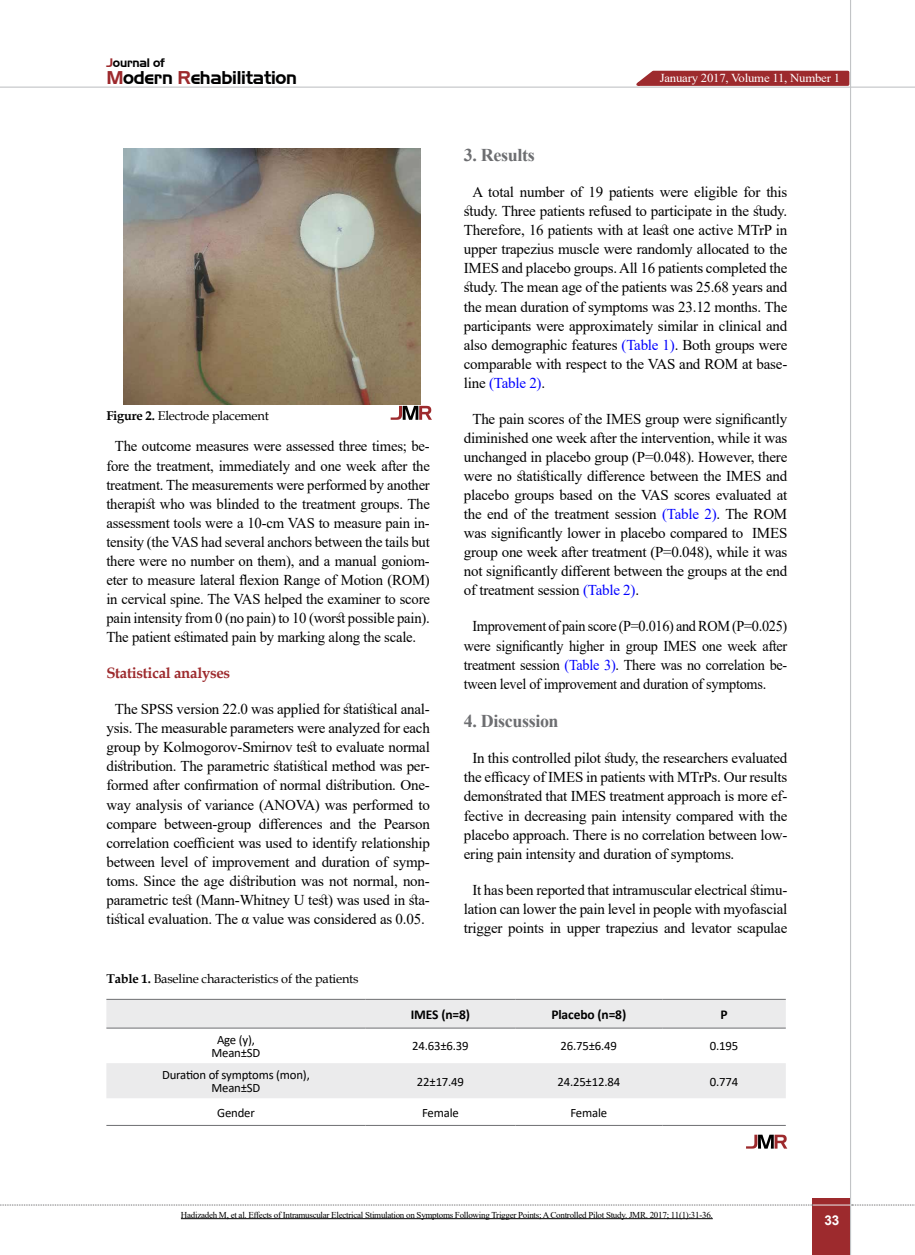
<style>
.page{position:relative;width:915px;height:1255px;background:#fff}
.page>*{position:absolute;margin:0;border:0;box-sizing:border-box;transform-origin:0 0}
.t1{font:700 18px "Times New Roman";letter-spacing:-.02em;color:#6d6e71}
.t2{font:18px "Aero Regular SWFTE";letter-spacing:-.015em;color:#000}
.t3{font:15px/19px "Times New Roman";letter-spacing:-.015em;color:#000;text-align:justify}
.t4{font:15px/19px "Times New Roman";letter-spacing:-.015em;color:#000;text-align:justify;scale:.95 1}
.t5{font:700 15px "Book Antiqua";letter-spacing:-.02em;color:#9d2a2d}
.t6{font:700 13.5px "Calibri";letter-spacing:-.01em;color:#000}
.t7{font:700 13.5px "Arial";color:#fff}
.t8{font:12.75px/13.5px "Calibri";letter-spacing:-.015em;color:#000;text-align:center}
.t9{font:12.75px "Book Antiqua";letter-spacing:-.015em;color:#000}
.t10{font:12.15px "Times New Roman";letter-spacing:-.015em;color:#fff;scale:1.05 1}
.t11{font:12px "Aero Regular SWFTE";letter-spacing:-.015em;color:#000}
.t12{font:9px "Times New Roman";letter-spacing:-.03em;color:#000}
.s1{color:#9d2a2d}
.s2{font-weight:700}
.s3{color:#00f}
</style>
<div class="page">
<div style="left:812px;top:1198px;width:38px;height:56px;background:#9d2a2d"></div>
<hr style="left:849px;top:0;width:1px;height:1254px;background:#c2c4c6">
<hr style="left:0;top:87px;width:914px;height:1px;background:#c2c4c6">
<hr style="left:812px;top:1204px;width:38px;height:1px;background:#ebebec">
<svg style="left:0;top:1204px;width:812px;height:1px"></svg>
<svg style="left:851px;top:1204px;width:64px;height:1px"></svg>
<hr style="left:181px;top:1218px;width:531px;height:1px;background:#000">
<img style="left:123px;top:149px;width:297px;height:255px">
<svg style="left:390px;top:406px;width:42px;height:14px"></svg>
<svg style="left:106px;top:999px;width:679px;height:99px;fill:#ebebec"></svg>
<hr style="left:106px;top:998px;width:259px;height:1px;background:#6d6e71">
<hr style="left:365px;top:998px;width:150px;height:1px;background:#6d6e71">
<hr style="left:515px;top:998px;width:147px;height:1px;background:#6d6e71">
<hr style="left:662px;top:998px;width:123px;height:1px;background:#6d6e71">
<hr style="left:106px;top:1027px;width:259px;height:1px;background:#6d6e71">
<hr style="left:365px;top:1027px;width:150px;height:1px;background:#6d6e71">
<hr style="left:515px;top:1027px;width:147px;height:1px;background:#6d6e71">
<hr style="left:662px;top:1027px;width:123px;height:1px;background:#6d6e71">
<hr style="left:106px;top:1124px;width:259px;height:1px;background:#6d6e71">
<hr style="left:365px;top:1124px;width:150px;height:1px;background:#6d6e71">
<hr style="left:515px;top:1124px;width:147px;height:1px;background:#6d6e71">
<hr style="left:662px;top:1124px;width:123px;height:1px;background:#6d6e71">
<svg style="left:746px;top:1134px;width:41px;height:14px"></svg>
<svg style="left:629px;top:69px;width:221px;height:18px;background:#b05658"></svg>
<p class="t11" style="left:106px;top:55px;width:60px"><span class="s1">J</span>ournal of</p>
<p class="t2" style="left:106px;top:67px;width:192px"><span class="s1">M</span>odern <span class="s1">R</span>ehabilitation</p>
<p class="t9" style="left:106px;top:406px;width:164px"><span class="s2">Figure 2.</span> Electrode placement</p>
<p class="t3" style="left:106px;top:436px;width:325px;text-indent:9px">The outcome measures were assessed three times; be&shy;fore the treatment, immediately and one week after the treatment. The measurements were performed by another therapist who was blinded to the treatment groups. The assessment tools were a 10-cm VAS to measure pain in&shy;tensity (the VAS had several anchors between the tails but there were no number on them), and a manual goniom&shy;eter to measure lateral flexion Range of Motion (ROM) in cervical spine. The VAS helped the examiner to score pain intensity from 0 (no pain) to 10 (worst possible pain).<br>The patient estimated pain by marking along the scale.</p>
<p class="t5" style="left:106px;top:662px;width:125px">Statistical analyses</p>
<p class="t3" style="left:106px;top:699px;width:325px;text-align:center">The SPSS version 22.0 was applied for statistical anal&shy;ysis. The measurable parameters were analyzed for each group by Kolmogorov-Smirnov test to evaluate normal distribution. The parametric statistical method was per&shy;formed after confirmation of normal distribution. One&shy;way analysis of variance (ANOVA) was performed to compare between-group differences and the Pearson correlation coefficient was used to identify relationship between level of improvement and duration of symp&shy;toms. Since the age distribution was not normal, non&shy;parametric test (Mann-Whitney U test) was used in sta&shy;tistical evaluation. The α value was considered as 0.05.</p>
<p class="t9" style="left:106px;top:969px;width:253px"><span class="s2">Table 1.</span> Baseline characteristics of the patients</p>
<p class="t10" style="left:659px;top:69px;width:173px">January 2017, Volume 11, Number 1</p>
<p class="t1" style="left:463px;top:142px;width:72px">3. Results</p>
<p class="t3" style="left:463px;top:182px;width:325px;text-indent:9px">A total number of 19 patients were eligible for this study. Three patients refused to participate in the study.<br>Therefore, 16 patients with at least one active MTrP in upper trapezius muscle were randomly allocated to the IMES and placebo groups. All 16 patients completed the study. The mean age of the patients was 25.68 years and the mean duration of symptoms was 23.12 months. The participants were approximately similar in clinical and also demographic features <span class="s3">(Table 1)</span>. Both groups were comparable with respect to the VAS and ROM at base&shy;line <span class="s3">(Table 2)</span>.</p>
<p class="t3" style="left:463px;top:409px;width:325px;text-indent:9px">The pain scores of the IMES group were significantly diminished one week after the intervention, while it was unchanged in placebo group (P=0.048). However, there were no statistically difference between the IMES and placebo groups based on the VAS scores evaluated at the end of the treatment session <span class="s3">(Table 2)</span>. The ROM was significantly lower in placebo compared to IMES group one week after treatment (P=0.048), while it was not significantly different between the groups at the end of treatment session <span class="s3">(Table 2)</span>.</p>
<p class="t4" style="left:463px;top:616px;width:342px;text-indent:9px">Improvement of pain score (P=0.016) and ROM (P=0.025) were significantly higher in group IMES one week after treatment session <span class="s3">(Table 3)</span>. There was no correlation be&shy;tween level of improvement and duration of symptoms.</p>
<p class="t1" style="left:463px;top:708px;width:96px">4. Discussion</p>
<p class="t3" style="left:463px;top:748px;width:325px;text-indent:9px">In this controlled pilot study, the researchers evaluated the efficacy of IMES in patients with MTrPs. Our results demonstrated that IMES treatment approach is more ef&shy;fective in decreasing pain intensity compared with the placebo approach. There is no correlation between low&shy;ering pain intensity and duration of symptoms.</p>
<p class="t3" style="left:463px;top:879px;width:325px;text-align:center">It has been reported that intramuscular electrical stimu&shy;lation can lower the pain level in people with myofascial trigger points in upper trapezius and levator scapulae</p>
<p class="t6" style="left:410px;top:1004px;width:61px">IMES (n=8)</p>
<p class="t6" style="left:551px;top:1004px;width:76px">Placebo (n=8)</p>
<p class="t6" style="left:720px;top:1004px;width:9px">P</p>
<p class="t8" style="left:211px;top:1032px;width:50px">Age (y),<br>Mean±SD</p>
<p class="t8" style="left:412px;top:1039px;width:58px">24.63±6.39</p>
<p class="t8" style="left:560px;top:1039px;width:58px">26.75±6.49</p>
<p class="t8" style="left:709px;top:1039px;width:30px">0.195</p>
<p class="t8" style="left:162px;top:1067px;width:149px">Duration of symptoms (mon),<br>Mean±SD</p>
<p class="t8" style="left:417px;top:1074px;width:49px">22±17.49</p>
<p class="t8" style="left:557px;top:1074px;width:64px">24.25±12.84</p>
<p class="t8" style="left:709px;top:1074px;width:30px">0.774</p>
<p class="t8" style="left:217px;top:1105px;width:39px">Gender</p>
<p class="t8" style="left:422px;top:1105px;width:38px">Female</p>
<p class="t8" style="left:570px;top:1105px;width:38px">Female</p>
<p class="t12" style="left:181px;top:1208px;width:533px">Hadizadeh M, et al. Effects of Intramuscular Electrical Stimulation on Symptoms Following Trigger Points; A Controlled Pilot Study. JMR. 2017; 11(1):31-36.</p>
<p class="t7" style="left:824px;top:1210px;width:17px">33</p>
</div>
